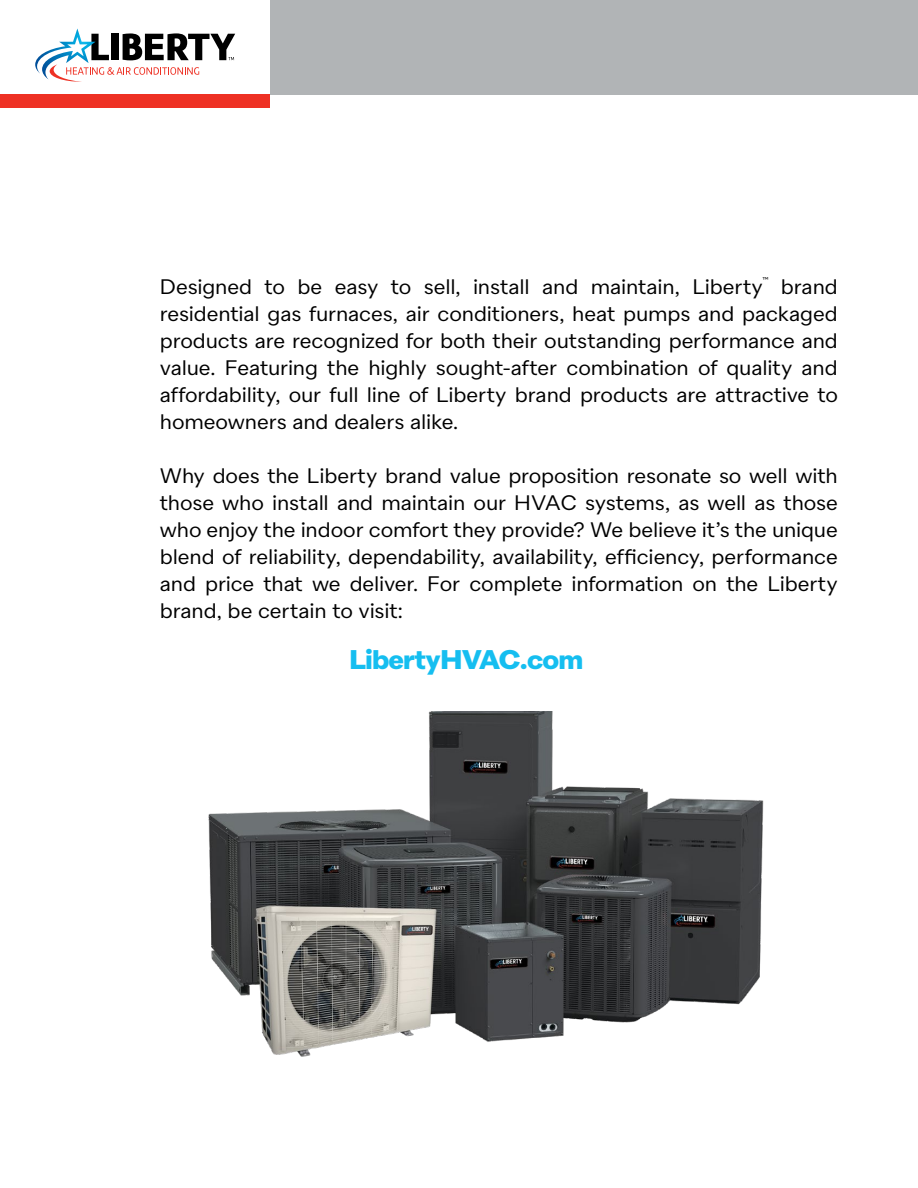
<style>
.page{position:relative;width:918px;height:1188px;background:#fff}
.page>*{position:absolute;margin:0;border:0;box-sizing:border-box;transform-origin:0 0}
.t1{font:700 27px "Quarion";letter-spacing:-.03em;color:#15bef0}
.t2{font:21px/27px "Quarion";letter-spacing:-.01em;color:#000;text-align:justify}
.t3{font:8.4px "Quarion";color:#000}
</style>
<div class="page">
<img style="left:208px;top:711px;width:556px;height:346px">
<div style="left:270px;top:0;width:648px;height:94px;background:#b1b4b6"></div>
<svg style="left:35px;top:28px;width:200px;height:54px"></svg>
<div style="left:0;top:94px;width:270px;height:14px;background:#ee3124"></div>
<p class="t3" style="left:762px;top:275px;width:7px">™</p>
<p class="t2" style="left:160px;top:273px;width:680px;text-indent:621px">brand residential gas furnaces, air conditioners, heat pumps and packaged products are recognized for both their outstanding performance and value. Featuring the highly sought-after combination of quality and affordability, our full line of Liberty brand products are attractive to homeowners and dealers alike.</p>
<p class="t2" style="left:160px;top:462px;width:680px">Why does the Liberty brand value proposition resonate so well with those who install and maintain our HVAC systems, as well as those who enjoy the indoor comfort they provide? We believe it’s the unique blend of reliability, dependability, availability, efficiency, performance and price that we deliver. For complete information on the Liberty brand, be certain to visit:</p>
<p class="t1" style="left:349px;top:644px;width:236px">LibertyHVAC.com</p>
<p class="t2" style="left:160px;top:273px;width:605px">Designed to be easy to sell, install and maintain, Liberty</p>
</div>
